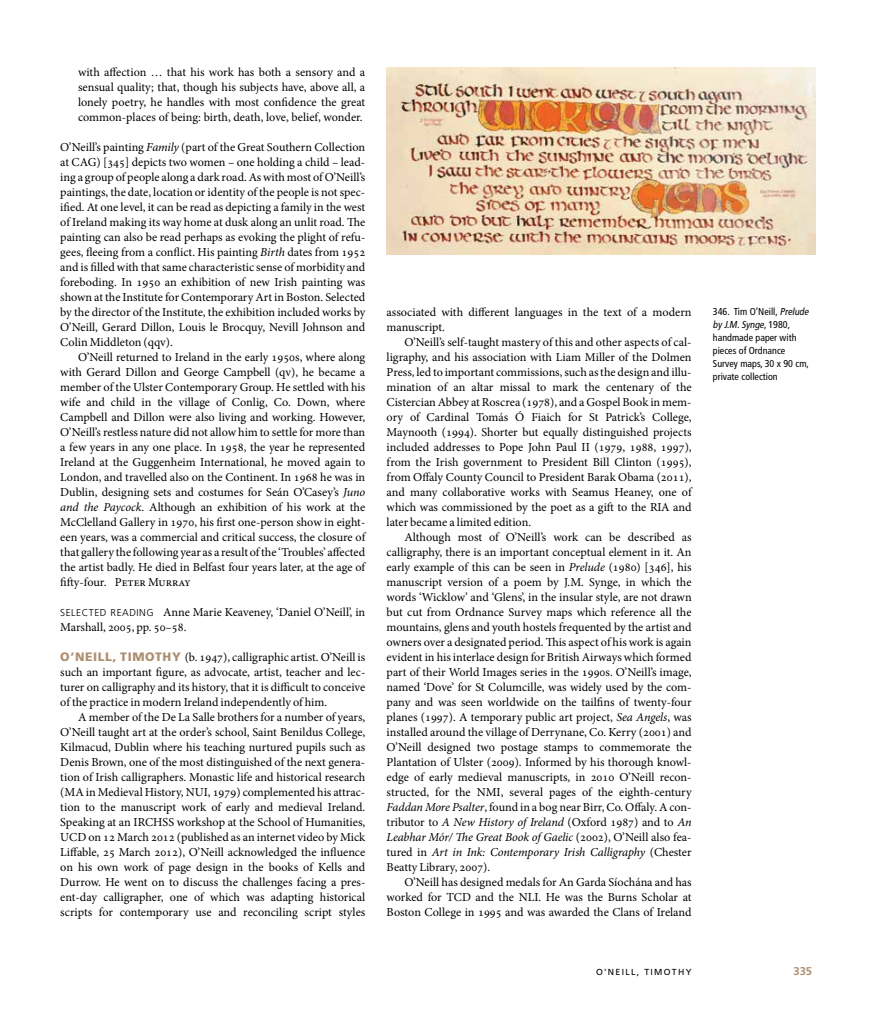
<style>
.page{position:relative;width:869px;height:1010px;background:#fff}
.page>*{position:absolute;margin:0;border:0;box-sizing:border-box;transform-origin:0 0}
.t1{font:12.25px/15px "Minion Pro";color:#000;text-align:justify}
.t2{font:700 11.25px "Frutiger LT Std";color:#ae8e71}
.t3{font:condensed 10px/13.1px "Frutiger LT Std";color:#000}
.t4{font:8.75px "Frutiger LT Std";letter-spacing:.15em;color:#000}
.s1{font-style:italic}
.s2{font-family:"Frutiger LT Std";font-weight:300;font-size:10px}
.s3{font-family:"Frutiger LT Std";font-weight:900;color:#ae8e71}
</style>
<div class="page">
<img style="left:386px;top:67px;width:429px;height:187px">
<p class="t1" style="left:78px;top:65px;width:289px">with affection … that his work has both a sensory and a sensual quality; that, though his subjects have, above all, a lonely poetry, he handles with most confidence the great common-places of being: birth, death, love, belief, wonder.</p>
<p class="t1" style="left:60px;top:140px;width:306px">O’Neill’s painting <span class="s1">Family</span> (part of the Great Southern Collection at CAG) [345] depicts two women – one holding a child – lead&shy;ing a group of people along a dark road. As with most of O’Neill’s paintings, the date, location or identity of the people is not spec&shy;ified. At one level, it can be read as depicting a family in the west of Ireland making its way home at dusk along an unlit road. The painting can also be read perhaps as evoking the plight of refu&shy;gees, fleeing from a conflict. His painting <span class="s1">Birth</span> dates from 1952 and is filled with that same characteristic sense of morbidity and foreboding. In 1950 an exhibition of new Irish painting was shown at the Institute for Contemporary Art in Boston. Selected by the director of the Institute, the exhibition included works by O’Neill, Gerard Dillon, Louis le Brocquy, Nevill Johnson and Colin Middleton (qqv).</p>
<p class="t1" style="left:60px;top:350px;width:306px;text-indent:18px">O’Neill returned to Ireland in the early 1950s, where along with Gerard Dillon and George Campbell (qv), he became a member of the Ulster Contemporary Group. He settled with his wife and child in the village of Conlig, Co. Down, where Campbell and Dillon were also living and working. However, O’Neill’s restless nature did not allow him to settle for more than a few years in any one place. In 1958, the year he represented Ireland at the Guggenheim International, he moved again to London, and travelled also on the Continent. In 1968 he was in Dublin, designing sets and costumes for Seán O’Casey’s <span class="s1">Juno and the Paycock</span>. Although an exhibition of his work at the McClelland Gallery in 1970, his first one-person show in eight&shy;een years, was a commercial and critical success, the closure of that gallery the following year as a result of the ‘Troubles’ affected the artist badly. He died in Belfast four years later, at the age of fifty-four. Peter Murray</p>
<p class="t1" style="left:60px;top:605px;width:306px"><span class="s2">SELECTED READING</span> Anne Marie Keaveney, ‘Daniel O’Neill’, in<br>Marshall, 2005, pp. 50–58.</p>
<p class="t1" style="left:60px;top:650px;width:306px"><span class="s3">O’NEILL, TIMOTHY</span> (b. 1947), calligraphic artist. O’Neill is such an important figure, as advocate, artist, teacher and lec&shy;turer on calligraphy and its history, that it is difficult to conceive of the practice in modern Ireland independently of him.</p>
<p class="t1" style="left:60px;top:710px;width:306px;text-indent:18px">A member of the De La Salle brothers for a number of years, O’Neill taught art at the order’s school, Saint Benildus College, Kilmacud, Dublin where his teaching nurtured pupils such as Denis Brown, one of the most distinguished of the next genera&shy;tion of Irish calligraphers. Monastic life and historical research (MA in Medieval History, NUI, 1979) complemented his attrac&shy;tion to the manuscript work of early and medieval Ireland.<br>Speaking at an IRCHSS workshop at the School of Humanities, UCD on 12 March 2012 (published as an internet video by Mick Liffable, 25 March 2012), O’Neill acknowledged the influence on his own work of page design in the books of Kells and Durrow. He went on to discuss the challenges facing a pres&shy;ent-day calligrapher, one of which was adapting historical scripts for contemporary use and reconciling script styles</p>
<p class="t1" style="left:386px;top:305px;width:306px">associated with different languages in the text of a modern manuscript.</p>
<p class="t1" style="left:386px;top:335px;width:306px;text-indent:18px">O’Neill’s self-taught mastery of this and other aspects of cal&shy;ligraphy, and his association with Liam Miller of the Dolmen Press, led to important commissions, such as the design and illu&shy;mination of an altar missal to mark the centenary of the Cistercian Abbey at Roscrea (1978), and a Gospel Book in mem&shy;ory of Cardinal Tomás Ó Fiaich for St Patrick’s College, Maynooth (1994). Shorter but equally distinguished projects included addresses to Pope John Paul II (1979, 1988, 1997), from the Irish government to President Bill Clinton (1995), from Offaly County Council to President Barak Obama (2011), and many collaborative works with Seamus Heaney, one of which was commissioned by the poet as a gift to the RIA and later became a limited edition.</p>
<p class="t1" style="left:386px;top:530px;width:306px;text-indent:18px">Although most of O’Neill’s work can be described as calligraphy, there is an important conceptual element in it. An early example of this can be seen in <span class="s1">Prelude</span> (1980) [346], his manuscript version of a poem by J.M. Synge, in which the words ‘Wicklow’ and ‘Glens’, in the insular style, are not drawn but cut from Ordnance Survey maps which reference all the mountains, glens and youth hostels frequented by the artist and owners over a designated period. This aspect of his work is again evident in his interlace design for British Airways which formed part of their World Images series in the 1990s. O’Neill’s image, named ‘Dove’ for St Columcille, was widely used by the com&shy;pany and was seen worldwide on the tailfins of twenty-four planes (1997). A temporary public art project, <span class="s1">Sea Angels</span>, was installed around the village of Derrynane, Co. Kerry (2001) and O’Neill designed two postage stamps to commemorate the Plantation of Ulster (2009). Informed by his thorough knowl&shy;edge of early medieval manuscripts, in 2010 O’Neill recon&shy;structed, for the NMI, several pages of the eighth-century <span class="s1">Faddan More Psalter</span>, found in a bog near Birr, Co. Offaly. A con&shy;tributor to <span class="s1">A New History of Ireland</span> (Oxford 1987) and to <span class="s1">An Leabhar Mór/ The Great Book of Gaelic</span> (2002), O’Neill also fea&shy;tured in <span class="s1">Art in Ink: Contemporary Irish Calligraphy</span> (Chester Beatty Library, 2007).</p>
<p class="t1" style="left:386px;top:875px;width:306px;text-indent:18px">O’Neill has designed medals for An Garda Síochána and has worked for TCD and the NLI. He was the Burns Scholar at Boston College in 1995 and was awarded the Clans of Ireland</p>
<p class="t3" style="left:712px;top:305px;width:99px">346. Tim O’Neill, <span class="s1">Prelude by J.M.Synge</span>, 1 9 8 0 , handmade paper with pieces of Ordnance<br>Survey maps, 30 x 90 cm, private collection</p>
<p class="t4" style="left:595px;top:966px;width:97px">O'NEILL, TIMOTHY</p>
<p class="t2" style="left:793px;top:964px;width:20px">335</p>
</div>
